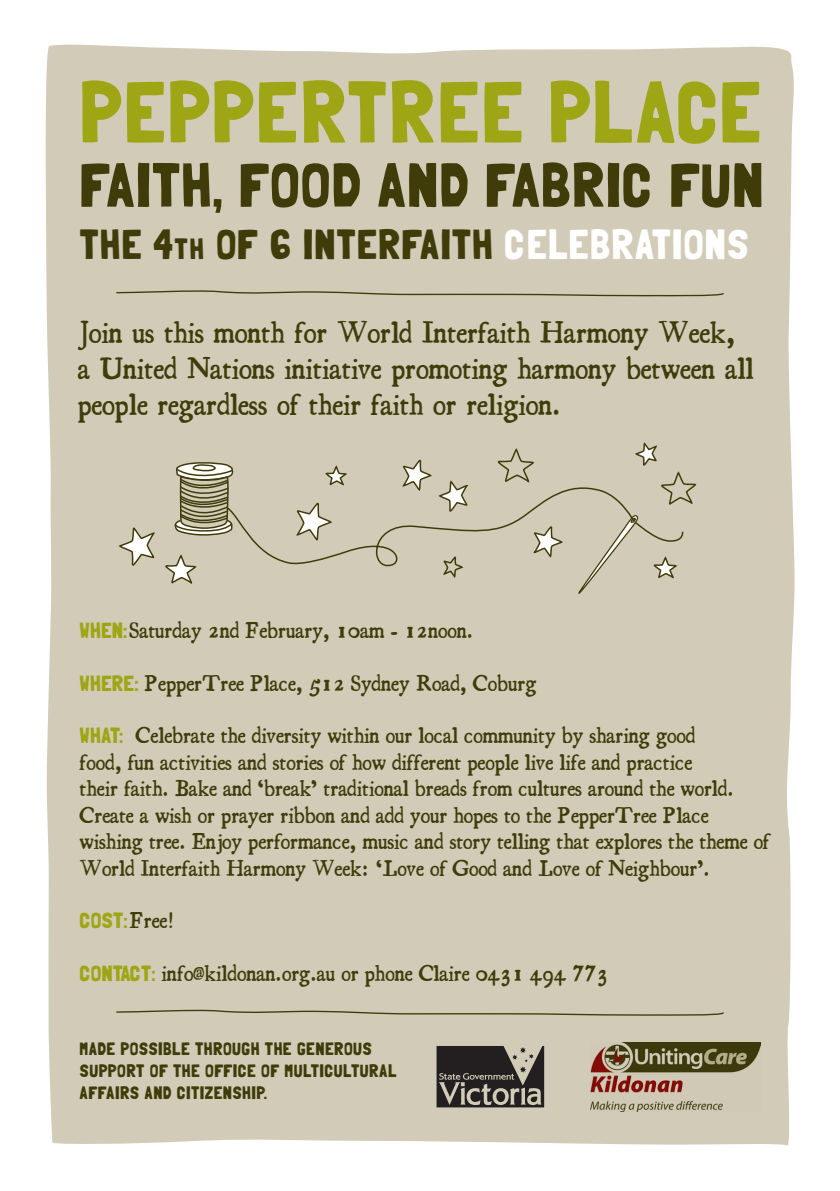
<style>
.page{position:relative;width:840px;height:1191px;background:#fff}
.page>*{position:absolute;margin:0;border:0;box-sizing:border-box;transform-origin:0 0}
.t1{font:87.2px "Folk solid";letter-spacing:.02em;color:#9ea615}
.t2{font:62px "Folk solid";letter-spacing:.01em;color:#403c0a}
.t3{font:42px "Folk solid";letter-spacing:.02em;color:#403c0a}
.Subheading_Text_Essa{font:30px/36px "Essays 1743";color:#403c0a}
.Body_Text_Essays1743{font:22px/26.4px "Essays 1743";color:#403c0a}
.Body_Text_Folk_Green{font:22px "Folk solid";color:#9ea615}
.Small_Text_Folk_Brow{font:18px/22px "Folk solid";letter-spacing:.02em;color:#403c0a}
.s1{color:#fff}
.s2{font-family:"Folk solid";color:#9ea615}
.s3{font-family:"Essays 1743";color:#403c0a}
</style>
<div class="page">
<div style="left:45px;top:44px;width:750px;height:1101px;background:#d2cbb8"></div>
<svg style="left:118px;top:528px;width:38px;height:37px"></svg>
<svg style="left:165px;top:443px;width:530px;height:151px;background:#cbc5b1"></svg>
<svg style="left:436px;top:1046px;width:108px;height:61px;background:#514c48"></svg>
<img style="left:590px;top:1042px;width:170px;height:69px">
<svg style="left:115px;top:1009px;width:609px;height:7px;background:#b5af96"></svg>
<svg style="left:115px;top:290px;width:609px;height:7px;background:#b5af96"></svg>
<p class="t1" style="left:79px;top:61px;width:683px">PEPPERTREE PLACE</p>
<p class="t2" style="left:79px;top:149px;width:685px">FAITH, FOOD AND FABRIC FUN</p>
<p class="t3" style="left:79px;top:219px;width:670px">THE 4th OF 6 INTERFAITH <span class="s1">CELEBRATIONS</span></p>
<p class="Subheading_Text_Essa" style="left:78px;top:314px;width:677px">Join us this month for World Interfaith Harmony Week, a United Nations initiative promoting harmony between all people regardless of their faith or religion.</p>
<p class="Body_Text_Essays1743" style="left:80px;top:617px;width:395px"><span class="s2">WHEN:</span> Saturday 2nd February, 10am - 12noon.</p>
<p class="Body_Text_Essays1743" style="left:80px;top:670px;width:458px"><span class="s2">WHERE:</span> PepperTree Place, 512 Sydney Road, Coburg</p>
<p class="Body_Text_Essays1743" style="left:80px;top:722px;width:617px"><span class="s2">WHAT:</span> Celebrate the diversity within our local community by sharing good</p>
<p class="Body_Text_Essays1743" style="left:80px;top:749px;width:613px">food, fun activities and stories of how different people live life and practice</p>
<p class="Body_Text_Essays1743" style="left:80px;top:775px;width:691px">their faith. Bake and ‘break’ traditional breads from cultures around the world.<br>Create a wish or prayer ribbon and add your hopes to the PepperTree Place wishing tree. Enjoy performance, music and story telling that explores the theme of World Interfaith Harmony Week: ‘Love of Good and Love of Neighbour’.</p>
<p class="Body_Text_Folk_Green" style="left:80px;top:907px;width:96px">COST: <span class="s3">Free!</span></p>
<p class="Body_Text_Essays1743" style="left:80px;top:960px;width:530px"><span class="s2">CONTACT:</span> info@kildonan.org.au or phone Claire 0431 494 773</p>
<p class="Small_Text_Folk_Brow" style="left:80px;top:1037px;width:318px">MADE POSSIBLE THROUGH THE GENEROUS<br>SUPPORT OF THE OFFICE OF MULTICULTURAL<br>AFFAIRS AND CITIZENSHIP.</p>
</div>
